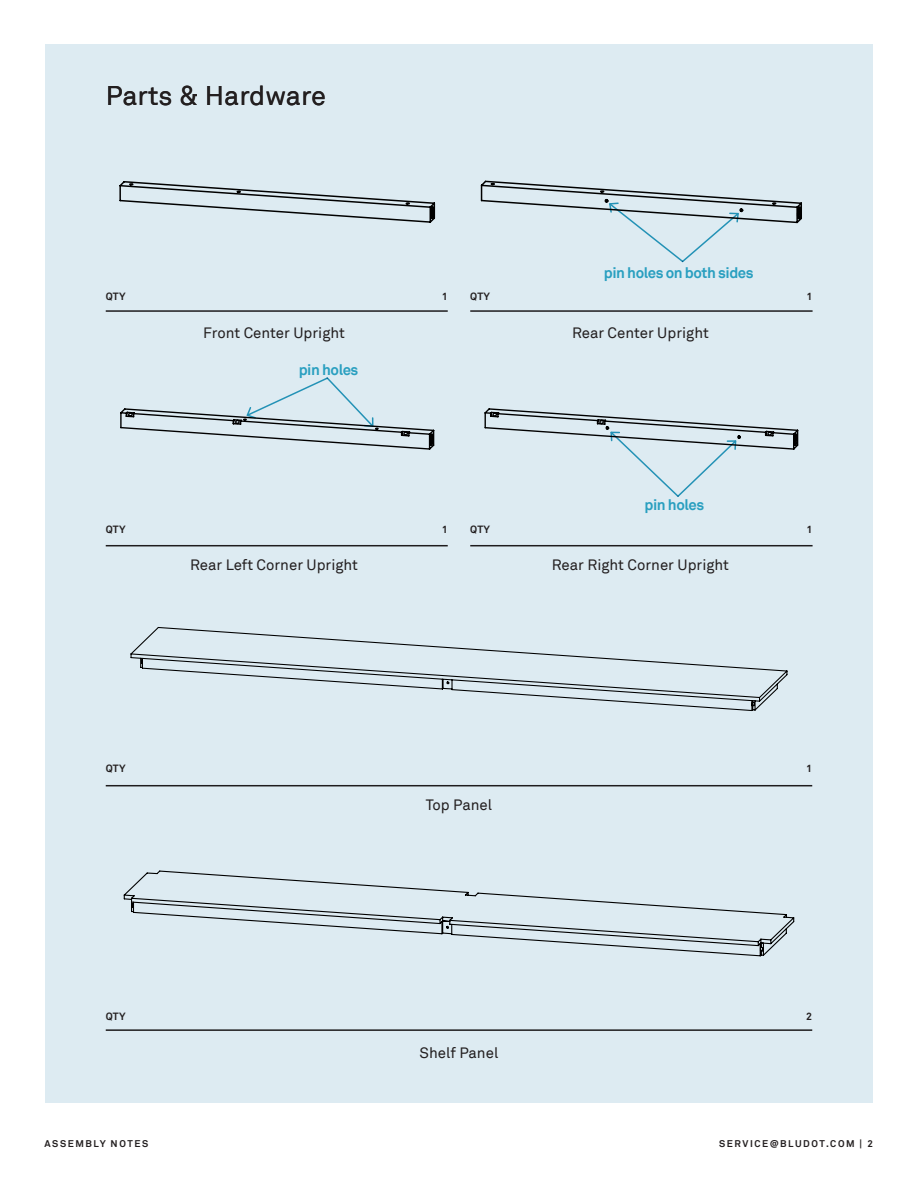
<style>
.page{position:relative;width:918px;height:1188px;background:#fff}
.page>*{position:absolute;margin:0;border:0;box-sizing:border-box;transform-origin:0 0}
.t1{font:27px "Akkurat";color:#231f20}
.t2{font:15px "Akkurat";color:#231f20}
.t3{font:700 15px "Akkurat";letter-spacing:-.03em;color:#299fc0}
.t4{font:700 10.5px "Akkurat";letter-spacing:.015em;color:#231f20}
.t5{font:700 9.75px "Akkurat";letter-spacing:.16em;color:#231f20}
</style>
<div class="page">
<div style="left:45px;top:44px;width:828px;height:1058px;background:#ddebf2"></div>
<svg style="left:119px;top:181px;width:317px;height:42px"></svg>
<svg style="left:123px;top:870px;width:672px;height:87px"></svg>
<svg style="left:130px;top:627px;width:658px;height:84px"></svg>
<hr style="left:106px;top:545px;width:342px;height:1px;background:#231f20">
<hr style="left:106px;top:310px;width:342px;height:2px;background:#231f20">
<hr style="left:470px;top:545px;width:343px;height:1px;background:#231f20">
<hr style="left:470px;top:310px;width:343px;height:2px;background:#231f20">
<hr style="left:106px;top:1029px;width:706px;height:2px;background:#231f20">
<hr style="left:106px;top:785px;width:706px;height:1px;background:#231f20">
<svg style="left:484px;top:408px;width:315px;height:89px"></svg>
<svg style="left:120px;top:377px;width:315px;height:73px"></svg>
<svg style="left:480px;top:180px;width:322px;height:83px"></svg>
<h1 class="t1" style="left:106px;top:80px;width:222px">Parts &amp; Hardware</h1>
<p class="t4" style="left:106px;top:290px;width:21px">QTY</p>
<p class="t4" style="left:106px;top:522px;width:21px">QTY</p>
<p class="t2" style="left:203px;top:323px;width:143px">Front Center Upright</p>
<p class="t3" style="left:299px;top:360px;width:61px">pin holes</p>
<p class="t2" style="left:190px;top:556px;width:169px">Rear Left Corner Upright</p>
<p class="t4" style="left:442px;top:290px;width:7px">1</p>
<p class="t4" style="left:470px;top:290px;width:21px">QTY</p>
<p class="t3" style="left:604px;top:263px;width:151px">pin holes on both sides</p>
<p class="t2" style="left:572px;top:323px;width:138px">Rear Center Upright</p>
<p class="t4" style="left:807px;top:290px;width:7px">1</p>
<p class="t4" style="left:442px;top:522px;width:7px">1</p>
<p class="t4" style="left:470px;top:522px;width:21px">QTY</p>
<p class="t3" style="left:644px;top:495px;width:61px">pin holes</p>
<p class="t2" style="left:552px;top:556px;width:179px">Rear Right Corner Upright</p>
<p class="t4" style="left:807px;top:522px;width:7px">1</p>
<p class="t4" style="left:106px;top:762px;width:21px">QTY</p>
<p class="t2" style="left:426px;top:796px;width:68px">Top Panel</p>
<p class="t4" style="left:806px;top:762px;width:7px">1</p>
<p class="t4" style="left:106px;top:1010px;width:21px">QTY</p>
<p class="t2" style="left:420px;top:1043px;width:80px">Shelf Panel</p>
<p class="t4" style="left:806px;top:1010px;width:7px">2</p>
<p class="t5" style="left:45px;top:1138px;width:105px">ASSEMBLY NOTES</p>
<p class="t5" style="left:719px;top:1138px;width:155px">SERVICE@BLUDOT.COM | 2</p>
</div>
